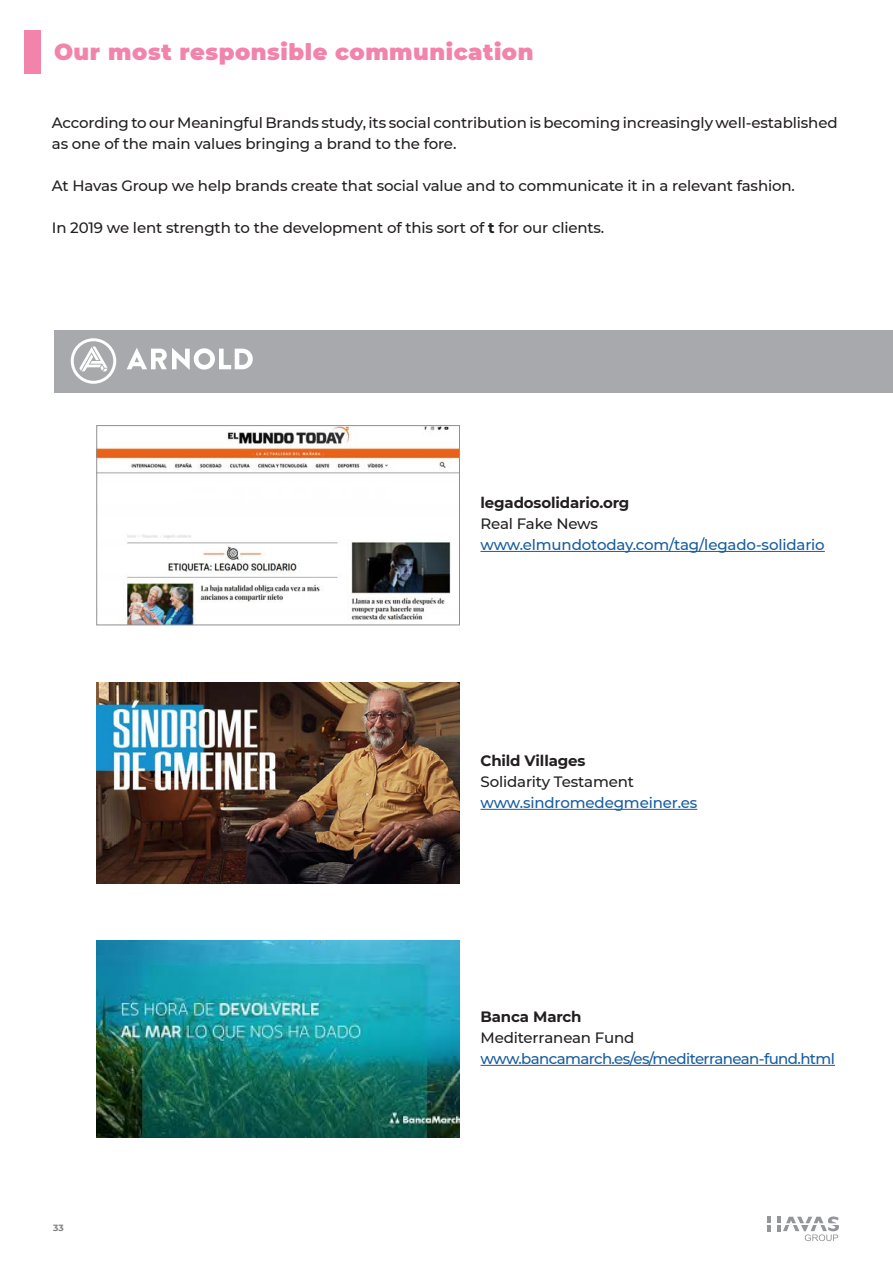
<style>
.page{position:relative;width:893px;height:1263px;background:#fff}
.page>*{position:absolute;margin:0;border:0;box-sizing:border-box;transform-origin:0 0}
.t1{font:900 22.5px "Montserrat";letter-spacing:.025em;color:#f284ac}
.t2{font:500 15px/21px "Montserrat";letter-spacing:-.01em;color:#231f20}
.t3{font:500 15px "Montserrat";letter-spacing:-.015em;color:#175d9e}
.t4{font:500 15px "Montserrat";letter-spacing:-.04em;color:#175d9e}
.t5{font:700 15px "Montserrat";letter-spacing:-.01em;color:#231f20}
.t6{font:700 9px "Montserrat";color:#808285}
.s1{font-weight:700}
</style>
<div class="page">
<svg style="left:767px;top:1217px;width:4px;height:14px"></svg>
<svg style="left:778px;top:1216px;width:61px;height:25px"></svg>
<div style="left:54px;top:330px;width:839px;height:62px;background:#a8a9ad"></div>
<svg style="left:127px;top:348px;width:126px;height:22px"></svg>
<svg style="left:71px;top:338px;width:45px;height:46px"></svg>
<hr style="left:480px;top:551px;width:345px;height:1px;background:#175d9e">
<hr style="left:480px;top:809px;width:217px;height:1px;background:#175d9e">
<hr style="left:480px;top:1065px;width:355px;height:1px;background:#175d9e">
<img style="left:99px;top:427px;width:359px;height:196px">
<div style="left:97px;top:425px;width:363px;height:200px;border:1px solid #8d8f92"></div>
<img style="left:97px;top:683px;width:362px;height:200px">
<img style="left:97px;top:941px;width:362px;height:197px">
<div style="left:24px;top:30px;width:17px;height:44px;background:#f284ac"></div>
<p class="t1" style="left:54px;top:35px;width:481px">Our most responsible communication</p>
<p class="t2" style="left:52px;top:112px;width:787px">According to our Meaningful Brands study, its social contribution is becoming increasingly well-established as one of the main values bringing a brand to the fore.</p>
<p class="t2" style="left:52px;top:175px;width:745px">At Havas Group we help brands create that social value and to communicate it in a relevant fashion.</p>
<p class="t2" style="left:52px;top:217px;width:554px">In 2019 we lent strength to the development of this sort of <span class="s1">t</span> for our clients.</p>
<p class="t5" style="left:480px;top:492px;width:150px">legadosolidario.org</p>
<p class="t2" style="left:480px;top:513px;width:119px">Real Fake News</p>
<p class="t3" style="left:480px;top:534px;width:346px">www.elmundotoday.com/tag/legado-solidario</p>
<p class="t5" style="left:480px;top:750px;width:106px">Child Villages</p>
<p class="t2" style="left:480px;top:771px;width:155px">Solidarity Testament</p>
<p class="t3" style="left:480px;top:792px;width:218px">www.sindromedegmeiner.es</p>
<p class="t6" style="left:53px;top:1221px;width:12px">33</p>
<p class="t5" style="left:480px;top:1006px;width:103px">Banca March</p>
<p class="t2" style="left:480px;top:1027px;width:155px">Mediterranean Fund</p>
<p class="t4" style="left:480px;top:1048px;width:356px">www.bancamarch.es/es/mediterranean-fund.html</p>
</div>
